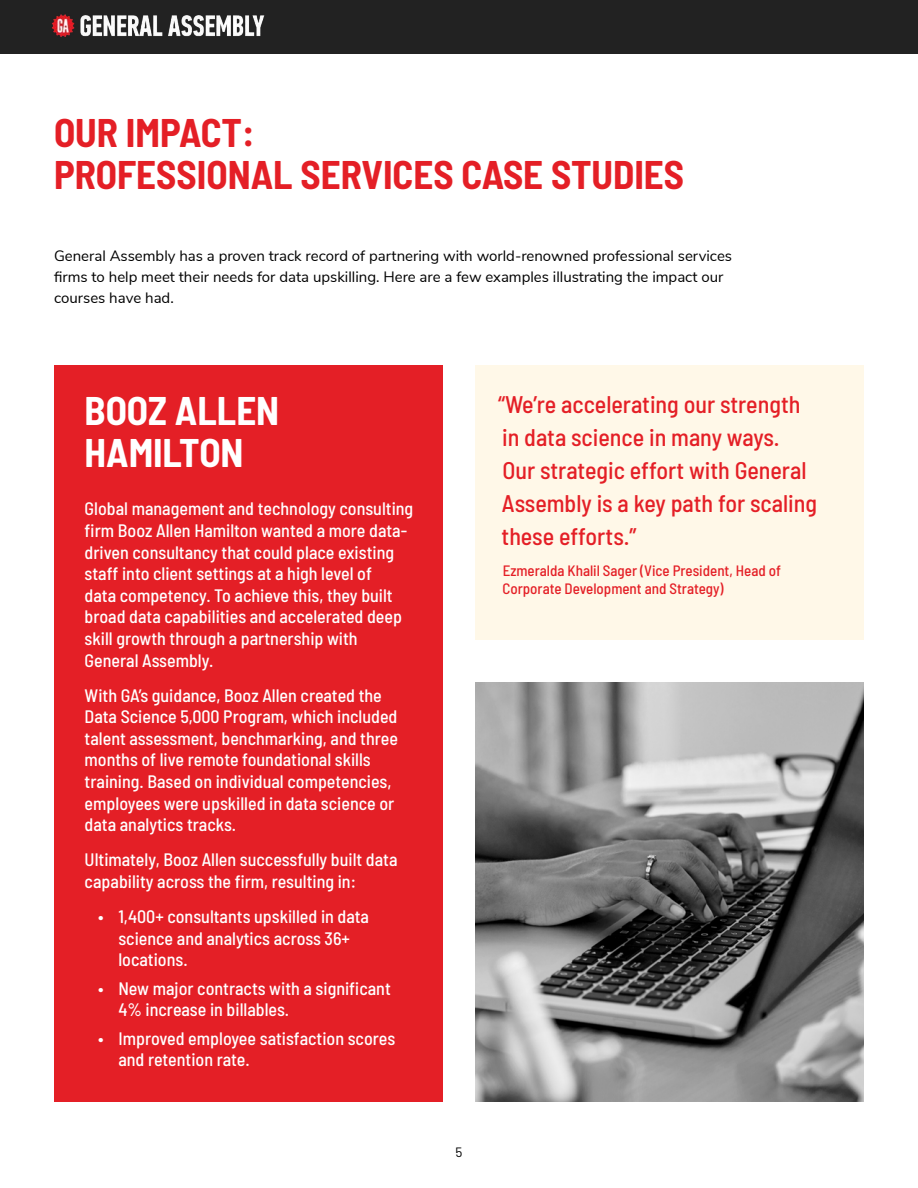
<style>
.page{position:relative;width:918px;height:1188px;background:#fff}
.page>*{position:absolute;margin:0;border:0;box-sizing:border-box;transform-origin:0 0}
.t1{font:700 semi-condensed 39px/42px "Barlow";color:#e41f26}
.t2{font:700 semi-condensed 39px/42px "Barlow";letter-spacing:-.005em;color:#fff}
.t3{font:500 semi-condensed 24px/33px "Barlow";color:#e41f26}
.t4{font:500 semi-condensed 18px/21.6px "Barlow";color:#fff}
.t5{font:15px/21px "Nunito Sans";color:#000}
.t6{font:500 semi-condensed 15px/18px "Barlow";color:#e41f26}
.t7{font:13.5px "Barlow";color:#000}
</style>
<div class="page">
<div style="left:0;top:0;width:918px;height:54px;background:#222"></div>
<img style="left:51px;top:14px;width:214px;height:23px">
<div style="left:54px;top:365px;width:388px;height:736px;background:#e41f26"></div>
<div style="left:476px;top:365px;width:388px;height:274px;background:#fff8e8"></div>
<img style="left:476px;top:683px;width:388px;height:418px">
<h1 class="t1" style="left:54px;top:109px;width:632px">OUR IMPACT:<br>PROFESSIONAL SERVICES CASE STUDIES</h1>
<p class="t5" style="left:54px;top:245px;width:680px">General Assembly has a proven track record of partnering with world-renowned professional services firms to help meet their needs for data upskilling. Here are a few examples illustrating the impact our courses have had.</p>
<h1 class="t2" style="left:85px;top:388px;width:196px">BOOZ ALLEN<br>HAMILTON</h1>
<p class="t4" style="left:85px;top:497px;width:330px">Global management and technology consulting firm Booz Allen Hamilton wanted a more data&shy;driven consultancy that could place existing staff into client settings at a high level of<br>data competency. To achieve this, they built broad data capabilities and accelerated deep skill growth through a partnership with General Assembly.</p>
<p class="t4" style="left:85px;top:683px;width:315px">With GA’s guidance, Booz Allen created the Data Science 5,000 Program, which included talent assessment, benchmarking, and three months of live remote foundational skills training. Based on individual competencies, employees were upskilled in data science or data analytics tracks.</p>
<p class="t4" style="left:85px;top:848px;width:314px">Ultimately, Booz Allen successfully built data capability across the firm, resulting in:</p>
<p class="t4" style="left:118px;top:904px;width:252px;text-indent:-20px">• 1,400+ consultants upskilled in data science and analytics across 36+ locations.</p>
<p class="t4" style="left:118px;top:976px;width:274px;text-indent:-20px">• New major contracts with a significant<br>4% increase in billables.</p>
<p class="t4" style="left:118px;top:1026px;width:278px;text-indent:-20px">• Improved employee satisfaction scores and retention rate.</p>
<h2 class="t3" style="left:498px;top:386px;width:321px">“We’re accelerating our strength in data science in many ways.<br>Our strategic effort with General<br>Assembly is a key path for scaling these efforts.”</h2>
<p class="t6" style="left:503px;top:561px;width:280px">Ezmeralda Khalil Sager (Vice President, Head of<br>Corporate Development and Strategy)</p>
<p class="t7" style="left:456px;top:1142px;width:8px">5</p>
</div>
